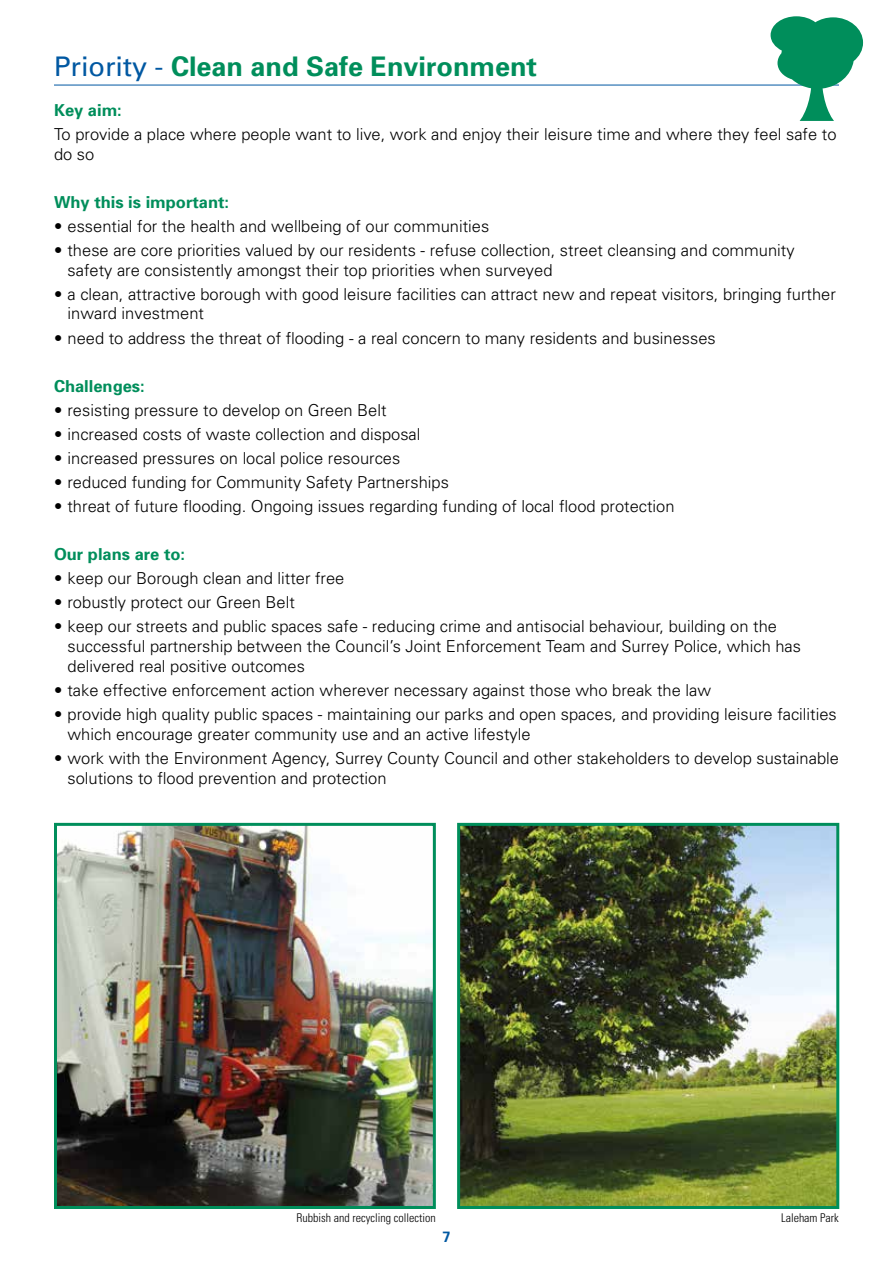
<style>
.page{position:relative;width:893px;height:1263px;background:#fff}
.page>*{position:absolute;margin:0;border:0;box-sizing:border-box;transform-origin:0 0}
.t1{font:700 27px "Univers";color:#008e5b}
.t2{font:300 16.5px/19.8px "Univers";color:#000}
.t3{font:700 16.5px "Univers";color:#008e5b}
.t4{font:700 15px "Univers";color:#0058a2}
.t5{font:300 condensed 12px "Univers";color:#000}
.s1{font-weight:400;color:#0058a2}
</style>
<div class="page">
<hr style="left:54px;top:85px;width:785px;height:1px;background:#0058a2">
<img style="left:58px;top:827px;width:374px;height:378px">
<div style="left:54px;top:823px;width:382px;height:386px;border:3px solid #008e5b"></div>
<img style="left:461px;top:827px;width:374px;height:378px">
<div style="left:457px;top:823px;width:382px;height:386px;border:3px solid #008e5b"></div>
<svg style="left:771px;top:16px;width:92px;height:105px"></svg>
<h1 class="t1" style="left:54px;top:49px;width:485px"><span class="s1">Priority -</span> Clean and Safe Environment</h1>
<p class="t3" style="left:54px;top:99px;width:69px">Key aim:</p>
<p class="t2" style="left:54px;top:124px;width:784px">To provide a place where people want to live, work and enjoy their leisure time and where they feel safe to do so</p>
<p class="t3" style="left:54px;top:191px;width:177px">Why this is important:</p>
<p class="t2" style="left:54px;top:216px;width:437px">• essential for the health and wellbeing of our communities</p>
<p class="t2" style="left:67px;top:240px;width:729px;text-indent:-13px">• these are core priorities valued by our residents - refuse collection, street cleansing and community safety are consistently amongst their top priorities when surveyed</p>
<p class="t2" style="left:67px;top:283px;width:770px;text-indent:-13px">• a clean, attractive borough with good leisure facilities can attract new and repeat visitors, bringing further inward investment</p>
<p class="t2" style="left:54px;top:327px;width:663px">• need to address the threat of flooding - a real concern to many residents and businesses</p>
<p class="t3" style="left:54px;top:375px;width:92px">Challenges:</p>
<p class="t2" style="left:54px;top:399px;width:334px">• resisting pressure to develop on Green Belt</p>
<p class="t2" style="left:54px;top:424px;width:368px">• increased costs of waste collection and disposal</p>
<p class="t2" style="left:54px;top:448px;width:348px">• increased pressures on local police resources</p>
<p class="t2" style="left:54px;top:472px;width:396px">• reduced funding for Community Safety Partnerships</p>
<p class="t2" style="left:54px;top:496px;width:622px">• threat of future flooding. Ongoing issues regarding funding of local flood protection</p>
<p class="t3" style="left:54px;top:544px;width:133px">Our plans are to:</p>
<p class="t2" style="left:54px;top:568px;width:292px">• keep our Borough clean and litter free</p>
<p class="t2" style="left:54px;top:592px;width:242px">• robustly protect our Green Belt</p>
<p class="t2" style="left:67px;top:616px;width:735px;text-indent:-13px">• keep our streets and public spaces safe - reducing crime and antisocial behaviour, building on the successful partnership between the Council’s Joint Enforcement Team and Surrey Police, which has delivered real positive outcomes</p>
<p class="t2" style="left:54px;top:680px;width:659px">• take effective enforcement action wherever necessary against those who break the law</p>
<p class="t2" style="left:67px;top:704px;width:771px;text-indent:-13px">• provide high quality public spaces - maintaining our parks and open spaces, and providing leisure facilities which encourage greater community use and an active lifestyle</p>
<p class="t2" style="left:67px;top:748px;width:773px;text-indent:-13px">• work with the Environment Agency, Surrey County Council and other stakeholders to develop sustainable solutions to flood prevention and protection</p>
<p class="t5" style="left:297px;top:1210px;width:141px">Rubbish and recycling collection</p>
<p class="t5" style="left:781px;top:1210px;width:59px">Laleham Park</p>
<p class="t4" style="left:442px;top:1227px;width:10px">7</p>
</div>
